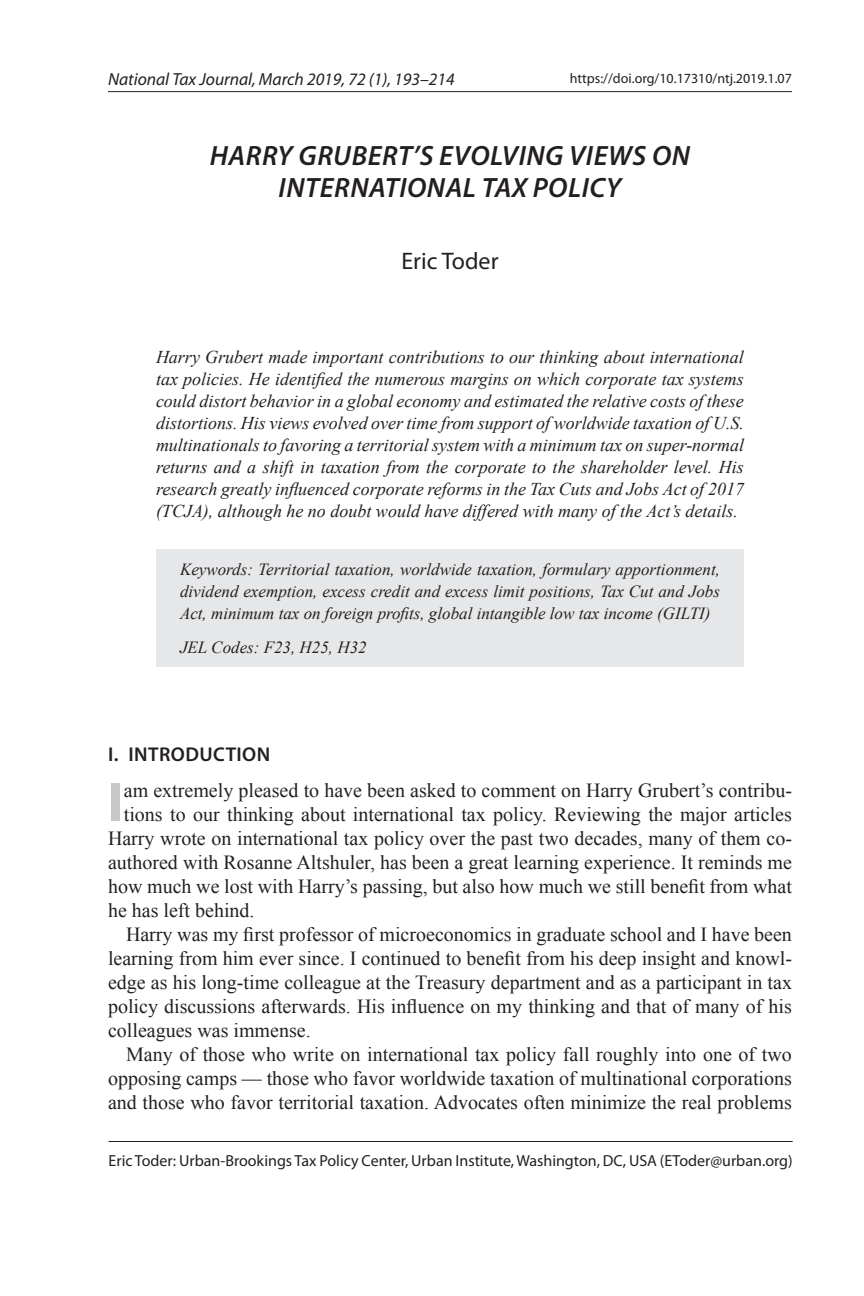
<style>
.page{position:relative;width:864px;height:1296px;background:#fff}
.page>*{position:absolute;margin:0;border:0;box-sizing:border-box;transform-origin:0 0}
.t1{font:700 55.6px "Myriad Pro";color:#c7c8ca}
.t2{font:italic 600 28px/32px "Myriad Pro";letter-spacing:.02em;color:#231f20;text-align:center}
.t3{font:24px "Myriad Pro";color:#231f20}
.t4{font:20px "Times New Roman";color:#231f20}
.t5{font:600 20px "Myriad Pro";letter-spacing:.02em;color:#231f20}
.t6{font:italic 18px/22px "Times New Roman";color:#231f20;text-align:justify}
.t7{font:italic 17.6px "Myriad Pro";color:#231f20}
.t8{font:italic 17px/22px "Times New Roman";color:#231f20;text-align:justify}
.t9{font:16px "Myriad Pro";color:#231f20}
.t10{font:14px "Myriad Pro";color:#231f20}
</style>
<div class="page">
<div style="left:156px;top:550px;width:588px;height:117px;background:#e6e7e9"></div>
<hr style="left:108px;top:91px;width:684px;height:1px;background:#231f20">
<hr style="left:109px;top:1141px;width:684px;height:1px;background:#231f20">
<p class="t7" style="left:108px;top:68px;width:348px">National Tax Journal, March 2019, 72 (1), 193–214</p>
<p class="t10" style="left:570px;top:69px;width:224px">https://doi.org/10.17310/ntj.2019.1.07</p>
<h2 class="t2" style="left:210px;top:139px;width:482px">HARRY GRUBERT’S EVOLVING VIEWS ON<br>INTERNATIONAL TAX POLICY</h2>
<p class="t3" style="left:401px;top:246px;width:99px">Eric Toder</p>
<p class="t6" style="left:156px;top:346px;width:590px">Harry Grubert made important contributions to our thinking about international tax policies. He identified the numerous margins on which corporate tax systems could distort behavior in a global economy and estimated the relative costs of these distortions. His views evolved over time from support of worldwide taxation of U.S. multinationals to favoring a territorial system with a minimum tax on super-normal returns and a shift in taxation from the corporate to the shareholder level. His research greatly influenced corporate reforms in the Tax Cuts and Jobs Act of 2017 (TCJA), although he no doubt would have differed with many of the Act’s details.</p>
<p class="t8" style="left:180px;top:558px;width:542px">Keywords: Territorial taxation, worldwide taxation, formulary apportionment, dividend exemption, excess credit and excess limit positions, Tax Cut and Jobs Act, minimum tax on foreign profits, global intangible low tax income (GILTI)</p>
<p class="t8" style="left:180px;top:636px;width:188px">JEL Codes: F23, H25, H32</p>
<p class="t5" style="left:108px;top:742px;width:164px">I. INTRODUCTION</p>
<h1 class="t1" style="left:108px;top:766px;width:17px">I</h1>
<p class="t4" style="left:124px;top:777px;width:670px">am extremely pleased to have been asked to comment on Harry Grubert’s contribu-</p>
<p class="t4" style="left:124px;top:801px;width:670px">tions to our thinking about international tax policy. Reviewing the major articles</p>
<p class="t4" style="left:108px;top:825px;width:686px">Harry wrote on international tax policy over the past two decades, many of them co-</p>
<p class="t4" style="left:108px;top:849px;width:685px">authored with Rosanne Altshuler, has been a great learning experience. It reminds me</p>
<p class="t4" style="left:108px;top:873px;width:686px">how much we lost with Harry’s passing, but also how much we still benefit from what</p>
<p class="t4" style="left:108px;top:897px;width:148px">he has left behind.</p>
<p class="t4" style="left:126px;top:921px;width:667px">Harry was my first professor of microeconomics in graduate school and I have been</p>
<p class="t4" style="left:108px;top:945px;width:686px">learning from him ever since. I continued to benefit from his deep insight and knowl-</p>
<p class="t4" style="left:108px;top:969px;width:686px">edge as his long-time colleague at the Treasury department and as a participant in tax</p>
<p class="t4" style="left:108px;top:993px;width:685px">policy discussions afterwards. His influence on my thinking and that of many of his</p>
<p class="t4" style="left:108px;top:1017px;width:204px">colleagues was immense.</p>
<p class="t4" style="left:126px;top:1041px;width:667px">Many of those who write on international tax policy fall roughly into one of two</p>
<p class="t4" style="left:108px;top:1065px;width:685px">opposing camps — those who favor worldwide taxation of multinational corporations</p>
<p class="t4" style="left:108px;top:1089px;width:685px">and those who favor territorial taxation. Advocates often minimize the real problems</p>
<p class="t9" style="left:109px;top:1151px;width:686px">Eric Toder: Urban-Brookings Tax Policy Center, Urban Institute, Washington, DC, USA (EToder@urban.org)</p>
</div>
